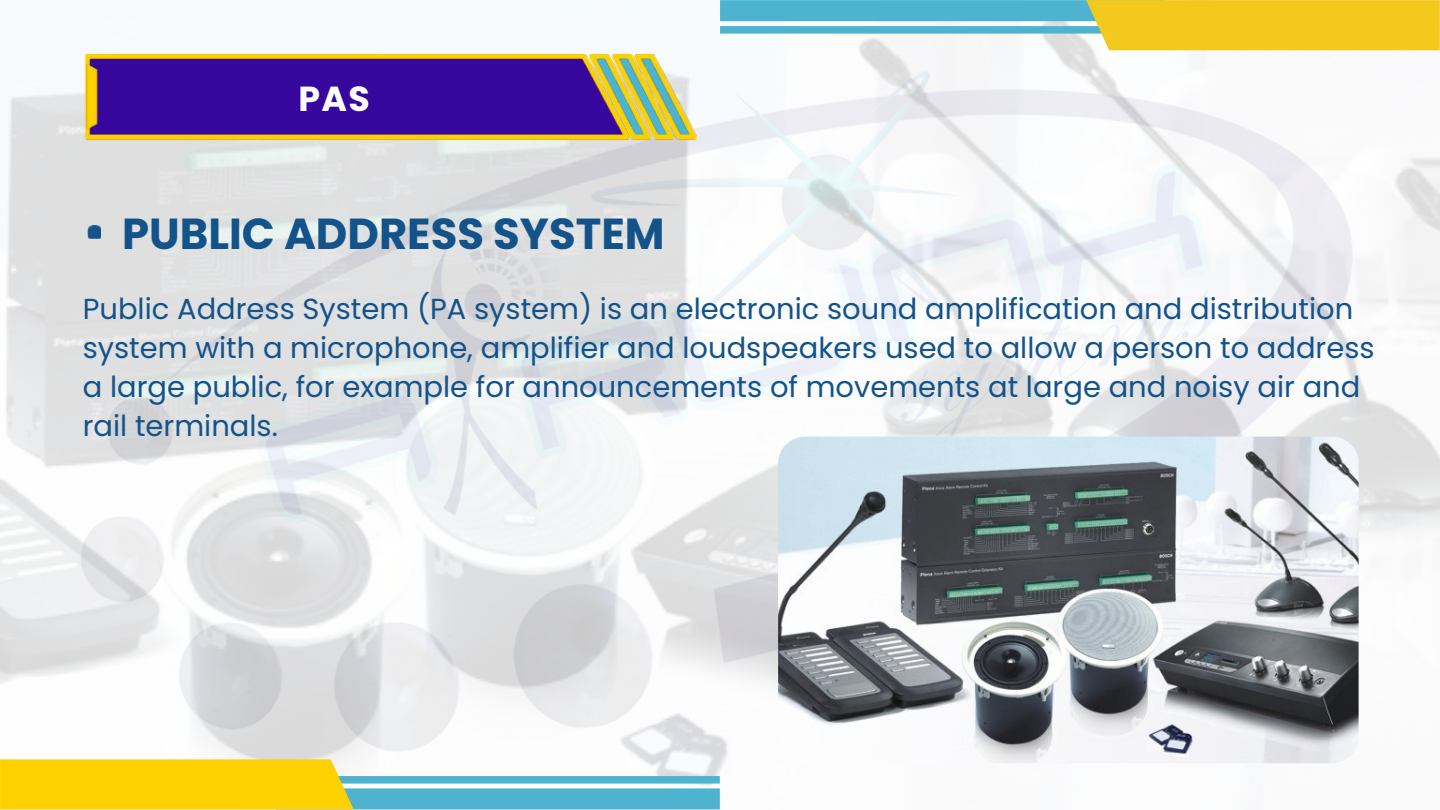
<style>
.page{position:relative;width:1440px;height:810px;background:#fff}
.page>*{position:absolute;margin:0;border:0;box-sizing:border-box;transform-origin:0 0}
.t1{font:700 43.4px "Poppins";color:#13538a}
.t2{font:700 34.8px "Poppins";color:#fff}
.t3{font:29px/39px "Poppins";color:#13538a}
</style>
<div class="page">
<img style="left:0;top:50px;width:1440px;height:760px">
<img style="left:84px;top:53px;width:504px;height:86px">
<img style="left:588px;top:53px;width:23px;height:86px">
<img style="left:611px;top:53px;width:23px;height:86px">
<img style="left:634px;top:53px;width:64px;height:86px">
<img style="left:86px;top:63px;width:11px;height:66px">
<img style="left:778px;top:437px;width:581px;height:326px">
<svg style="left:88px;top:226px;width:13px;height:13px"></svg>
<svg style="left:0;top:759px;width:720px;height:50px"></svg>
<svg style="left:720px;top:0;width:720px;height:50px"></svg>
<p class="t2" style="left:299px;top:75px;width:73px">PAS</p>
<h1 class="t1" style="left:122px;top:204px;width:544px">PUBLIC ADDRESS SYSTEM</h1>
<p class="t3" style="left:83px;top:289px;width:1293px">Public Address System (PA system) is an electronic sound amplification and distribution system with a microphone, amplifier and loudspeakers used to allow a person to address a large public, for example for announcements of movements at large and noisy air and rail terminals.</p>
</div>
